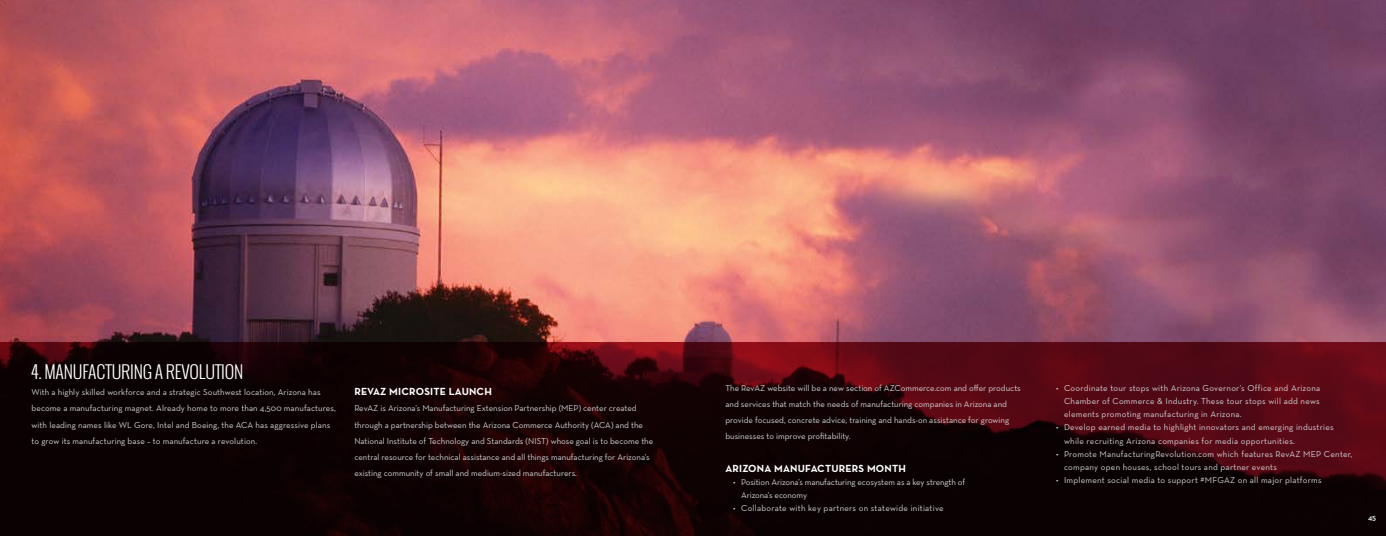
<style>
.page{position:relative;width:1386px;height:536px;background:#fff}
.page>*{position:absolute;margin:0;border:0;box-sizing:border-box;transform-origin:0 0}
.t1{font:300 17.5px "Oswald";letter-spacing:-.01em;color:#fff}
.t2{font:700 10.5px "Neutraface Text";letter-spacing:.02em;color:#fff}
.t3{font:8.75px/16.1px "Neutraface Text";color:#d1d3d4}
.t4{font:8.75px/13.1px "Neutraface Text";letter-spacing:.03em;color:#d1d3d4}
.t5{font:600 7.88px "Neutraface Text";color:#fff}
</style>
<div class="page">
<img style="left:0;top:0;width:1386px;height:341px">
<svg style="left:0;top:341px;width:1386px;height:195px;background:#210307"></svg>
<h1 class="t1" style="left:32px;top:360px;width:214px">4. MANUFACTURING A REVOLUTION</h1>
<p class="t3" style="left:32px;top:384px;width:306px">With a highly skilled workforce and a strategic Southwest location, Arizona has become a manufacturing magnet. Already home to more than 4,500 manufactures, with leading names like WL Gore, Intel and Boeing, the ACA has aggressive plans to grow its manufacturing base – to manufacture a revolution.</p>
<p class="t2" style="left:354px;top:385px;width:139px">REVAZ MICROSITE LAUNCH</p>
<p class="t3" style="left:354px;top:400px;width:300px">RevAZ is Arizona’s Manufacturing Extension Partnership (MEP) center created through a partnership between the Arizona Commerce Authority (ACA) and the National Institute of Technology and Standards (NIST) whose goal is to become the central resource for technical assistance and all things manufacturing for Arizona’s existing community of small and medium-sized manufacturers.</p>
<p class="t3" style="left:725px;top:380px;width:297px">The RevAZ website will be a new section of AZCommerce.com and offer products and services that match the needs of manufacturing companies in Arizona and provide focused, concrete advice, training and hands-on assistance for growing businesses to improve profitability.</p>
<p class="t2" style="left:725px;top:461px;width:182px">ARIZONA MANUFACTURERS MONTH</p>
<p class="t3" style="left:741px;top:475px;width:226px;line-height:13.1px;text-indent:-8px">• Position Arizona’s manufacturing ecosystem as a key strength of<br>Arizona’s economy</p>
<p class="t4" style="left:733px;top:501px;width:212px">• Collaborate with key partners on statewide initiative</p>
<p class="t3" style="left:1064px;top:381px;width:258px;line-height:13.1px;text-align:justify;text-indent:-8px">• Coordinate tour stops with Arizona Governor’s Office and Arizona Chamber of Commerce &amp; Industry. These tour stops will add news elements promoting manufacturing in Arizona.</p>
<p class="t4" style="left:1064px;top:420px;width:271px;text-indent:-8px">• Develop earned media to highlight innovators and emerging industries while recruiting Arizona companies for media opportunities.</p>
<p class="t4" style="left:1064px;top:447px;width:290px;text-indent:-8px">• Promote ManufacturingRevolution.com which features RevAZ MEP Center, company open houses, school tours and partner events</p>
<p class="t4" style="left:1056px;top:473px;width:267px">• Implement social media to support #MFGAZ on all major platforms</p>
<p class="t5" style="left:1368px;top:512px;width:10px">45</p>
</div>
